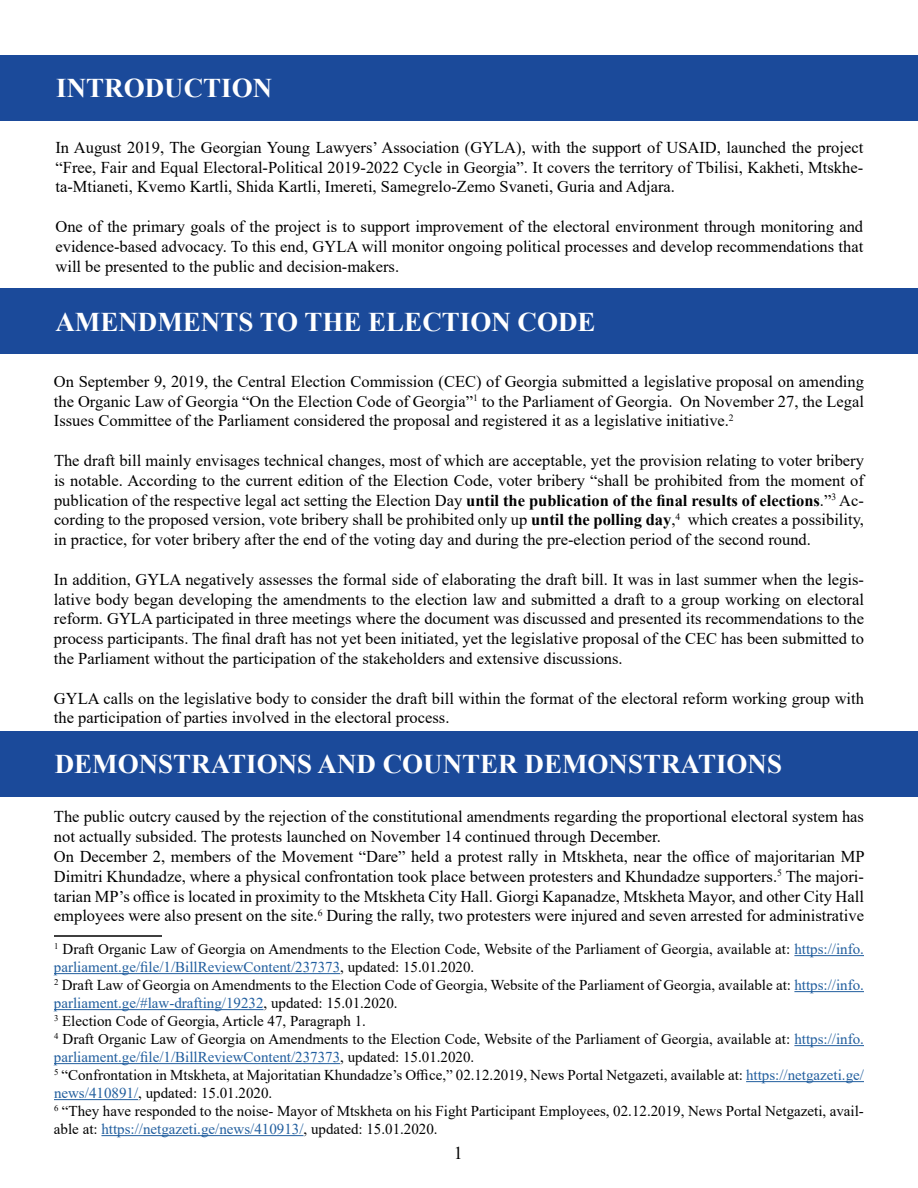
<style>
.page{position:relative;width:918px;height:1188px;background:#fff}
.page>*{position:absolute;margin:0;border:0;box-sizing:border-box;transform-origin:0 0}
.t1{font:700 27px "Times New Roman";color:#fff}
.t2{font:18px "Times New Roman";color:#000}
.t3{font:16.5px/19.8px "Times New Roman";color:#000;text-align:justify}
.t4{font:15px/18px "Times New Roman";color:#000}
.s1{font-weight:700}
.s2{color:#215e9e}
</style>
<div class="page">
<div style="left:1px;top:56px;width:917px;height:66px;background:#1b4a9a"></div>
<div style="left:0;top:288px;width:918px;height:66px;background:#1b4a9a"></div>
<hr style="left:54px;top:935px;width:108px;height:2px;background:#000">
<hr style="left:794px;top:955px;width:70px;height:1px;background:#215e9e">
<hr style="left:54px;top:973px;width:286px;height:1px;background:#215e9e">
<hr style="left:794px;top:991px;width:70px;height:1px;background:#215e9e">
<hr style="left:54px;top:1009px;width:210px;height:1px;background:#215e9e">
<hr style="left:794px;top:1045px;width:70px;height:1px;background:#215e9e">
<hr style="left:54px;top:1063px;width:286px;height:1px;background:#215e9e">
<hr style="left:746px;top:1081px;width:118px;height:1px;background:#215e9e">
<hr style="left:54px;top:1099px;width:84px;height:1px;background:#215e9e">
<hr style="left:101px;top:1135px;width:203px;height:1px;background:#215e9e">
<div style="left:1px;top:731px;width:917px;height:66px;background:#1b4a9a"></div>
<h1 class="t1" style="left:56px;top:68px;width:217px">INTRODUCTION</h1>
<p class="t3" style="left:56px;top:137px;width:809px">In August 2019, The Georgian Young Lawyers’ Association (GYLA), with the support of USAID, launched the project “Free, Fair and Equal Electoral-Political 2019-2022 Cycle in Georgia”. It covers the territory of Tbilisi, Kakheti, Mtskhe&shy;ta-Mtianeti, Kvemo Kartli, Shida Kartli, Imereti, Samegrelo-Zemo Svaneti, Guria and Adjara.</p>
<p class="t3" style="left:56px;top:216px;width:809px">One of the primary goals of the project is to support improvement of the electoral environment through monitoring and evidence-based advocacy. To this end, GYLA will monitor ongoing political processes and develop recommendations that will be presented to the public and decision-makers.</p>
<h1 class="t1" style="left:55px;top:302px;width:542px">AMENDMENTS TO THE ELECTION CODE</h1>
<p class="t3" style="left:54px;top:371px;width:812px">On September 9, 2019, the Central Election Commission (CEC) of Georgia submitted a legislative proposal on amending the Organic Law of Georgia “On the Election Code of Georgia”<sup>1</sup> to the Parliament of Georgia. On November 27, the Legal Issues Committee of the Parliament considered the proposal and registered it as a legislative initiative.<sup>2</sup></p>
<p class="t3" style="left:54px;top:450px;width:812px">The draft bill mainly envisages technical changes, most of which are acceptable, yet the provision relating to voter bribery is notable. According to the current edition of the Election Code, voter bribery “shall be prohibited from the moment of publication of the respective legal act setting the Election Day <span class="s1">until the publication of the final results of elections</span>.”<sup>3</sup> Ac&shy;cording to the proposed version, vote bribery shall be prohibited only up <span class="s1">until the polling day</span>,<sup>4</sup> which creates a possibility, in practice, for voter bribery after the end of the voting day and during the pre-election period of the second round.</p>
<p class="t3" style="left:54px;top:569px;width:812px">In addition, GYLA negatively assesses the formal side of elaborating the draft bill. It was in last summer when the legis&shy;lative body began developing the amendments to the election law and submitted a draft to a group working on electoral reform. GYLA participated in three meetings where the document was discussed and presented its recommendations to the process participants. The final draft has not yet been initiated, yet the legislative proposal of the CEC has been submitted to the Parliament without the participation of the stakeholders and extensive discussions.</p>
<p class="t3" style="left:54px;top:688px;width:812px">GYLA calls on the legislative body to consider the draft bill within the format of the electoral reform working group with the participation of parties involved in the electoral process.</p>
<h1 class="t1" style="left:55px;top:744px;width:729px">DEMONSTRATIONS AND COUNTER DEMONSTRATIONS</h1>
<p class="t3" style="left:54px;top:806px;width:812px;text-align:left">The public outcry caused by the rejection of the constitutional amendments regarding the proportional electoral system has not actually subsided. The protests launched on November 14 continued through December.<br>On December 2, members of the Movement “Dare” held a protest rally in Mtskheta, near the office of majoritarian MP Dimitri Khundadze, where a physical confrontation took place between protesters and Khundadze supporters.<sup>5</sup> The majori&shy;tarian MP’s office is located in proximity to the Mtskheta City Hall. Giorgi Kapanadze, Mtskheta Mayor, and other City Hall employees were also present on the site.<sup>6</sup> During the rally, two protesters were injured and seven arrested for administrative</p>
<p class="t4" style="left:54px;top:940px;width:812px"><sup>1</sup> Draft Organic Law of Georgia on Amendments to the Election Code, Website of the Parliament of Georgia, available at: <span class="s2">https://info. parliament.ge/file/1/BillReviewContent/237373</span>, updated: 15.01.2020.<br><sup>2</sup> Draft Law of Georgia on Amendments to the Election Code of Georgia, Website of the Parliament of Georgia, available at: <span class="s2">https://info. parliament.ge/#law-drafting/19232</span>, updated: 15.01.2020.<br><sup>3</sup> Election Code of Georgia, Article 47, Paragraph 1.<br><sup>4</sup> Draft Organic Law of Georgia on Amendments to the Election Code, Website of the Parliament of Georgia, available at: <span class="s2">https://info. parliament.ge/file/1/BillReviewContent/237373</span>, updated: 15.01.2020.<br><sup>5</sup> “Confrontation in Mtskheta, at Majoritatian Khundadze’s Office,” 02.12.2019, News Portal Netgazeti, available at: <span class="s2">https://netgazeti.ge/ news/410891/</span>, updated: 15.01.2020.<br><sup>6</sup> “They have responded to the noise- Mayor of Mtskheta on his Fight Participant Employees, 02.12.2019, News Portal Netgazeti, avail&shy;able at: <span class="s2">https://netgazeti.ge/news/410913/</span>, updated: 15.01.2020.</p>
<p class="t2" style="left:454px;top:1140px;width:10px">1</p>
</div>
